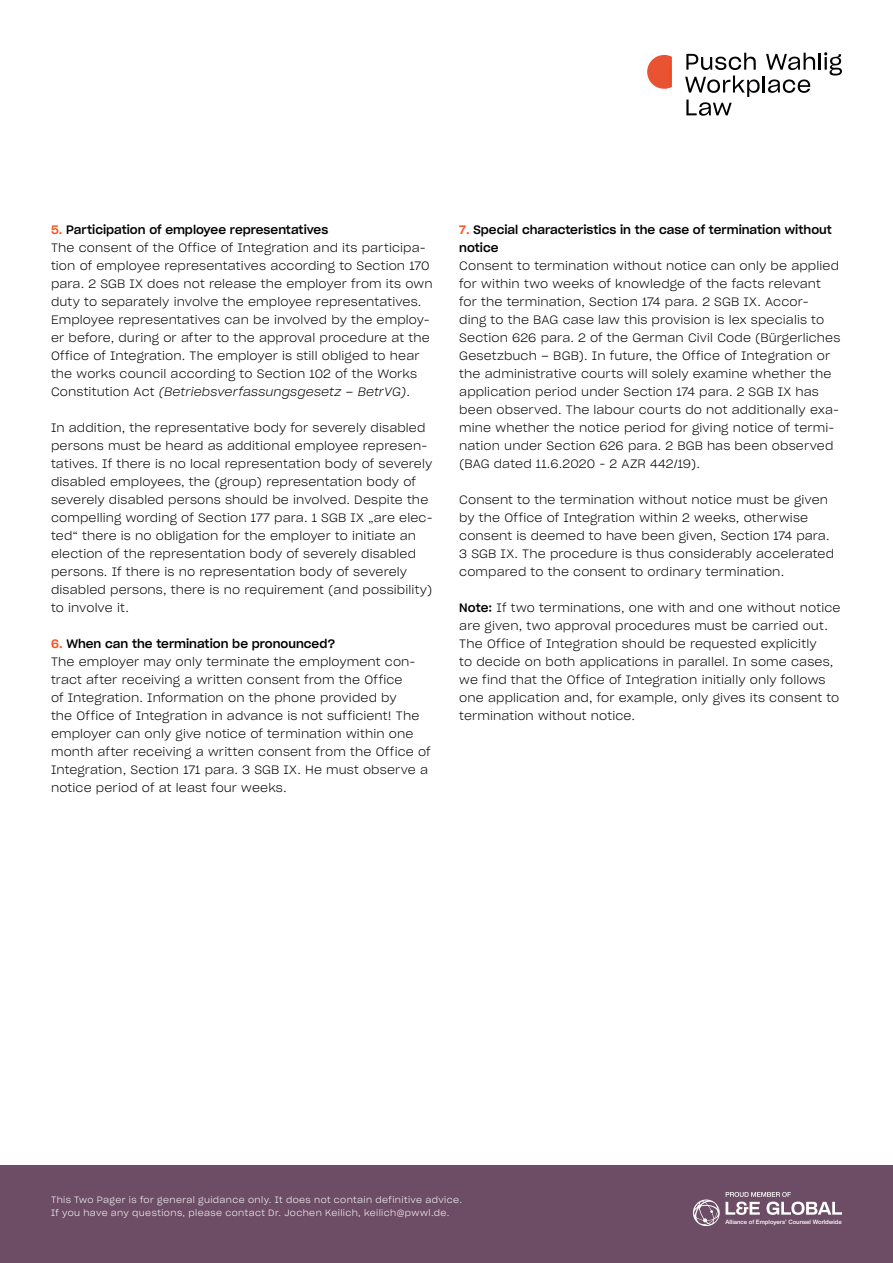
<style>
.page{position:relative;width:893px;height:1263px;background:#fff}
.page>*{position:absolute;margin:0;border:0;box-sizing:border-box;transform-origin:0 0}
.Absatzformat_4{font:12px/18px "Sharp Grotesk Light 20";letter-spacing:.01em;color:#000}
.t1{font:12px/18px "Sharp Grotesk Medium 20";color:#000}
.Absatzformat_8{font:9px "Sharp Grotesk Light 20";letter-spacing:.04em;color:#fff}
.t2{font:500 6px "Helvetica Neue";color:#fff}
.s1{color:#ff501e}
.s2{font-family:"Sharp Grotesk Light Italic 20"}
.s3{font-family:"Sharp Grotesk Medium 20"}
</style>
<div class="page">
<div style="left:0;top:1165px;width:893px;height:98px;background:#6d4d65"></div>
<svg style="left:685px;top:52px;width:157px;height:64px"></svg>
<svg style="left:647px;top:55px;width:18px;height:34px"></svg>
<img style="left:665px;top:55px;width:7px;height:34px">
<svg style="left:693px;top:1199px;width:27px;height:27px"></svg>
<svg style="left:726px;top:1192px;width:116px;height:23px"></svg>
<p class="t1" style="left:51px;top:220px;width:279px"><span class="s1">5.</span> Participation of employee representatives</p>
<p class="Absatzformat_4" style="left:51px;top:238px;width:383px">The consent of the Office of Integration and its participa&shy;tion of employee representatives according to Section 170 para. 2 SGB IX does not release the employer from its own duty to separately involve the employee representatives.<br>Employee representatives can be involved by the employ&shy;er before, during or after to the approval procedure at the Office of Integration. The employer is still obliged to hear the works council according to Section 102 of the Works Constitution Act <span class="s2">(Betriebsverfassungsgesetz – BetrVG)</span>.</p>
<p class="Absatzformat_4" style="left:51px;top:418px;width:383px">In addition, the representative body for severely disabled persons must be heard as additional employee represen&shy;tatives. If there is no local representation body of severely disabled employees, the (group) representation body of severely disabled persons should be involved. Despite the compelling wording of Section 177 para. 1 SGB IX „are elec&shy;ted“ there is no obligation for the employer to initiate an election of the representation body of severely disabled persons. If there is no representation body of severely disabled persons, there is no requirement (and possibility) to involve it.</p>
<p class="t1" style="left:51px;top:634px;width:286px"><span class="s1">6.</span> When can the termination be pronounced?</p>
<p class="Absatzformat_4" style="left:51px;top:652px;width:381px">The employer may only terminate the employment con&shy;tract after receiving a written consent from the Office<br>of Integration. Information on the phone provided by<br>the Office of Integration in advance is not sufficient! The employer can only give notice of termination within one month after receiving a written consent from the Office of Integration, Section 171 para. 3 SGB IX. He must observe a notice period of at least four weeks.</p>
<p class="t1" style="left:459px;top:220px;width:374px"><span class="s1">7.</span> Special characteristics in the case of termination without notice</p>
<p class="Absatzformat_4" style="left:459px;top:256px;width:383px">Consent to termination without notice can only be applied for within two weeks of knowledge of the facts relevant for the termination, Section 174 para. 2 SGB IX. Accor-<br>ding to the BAG case law this provision is lex specialis to Section 626 para. 2 of the German Civil Code (Bürgerliches Gesetzbuch – BGB). In future, the Office of Integration or the administrative courts will solely examine whether the application period under Section 174 para. 2 SGB IX has been observed. The labour courts do not additionally exa&shy;mine whether the notice period for giving notice of termi&shy;nation under Section 626 para. 2 BGB has been observed (BAG dated 11.6.2020 - 2 AZR 442/19).</p>
<p class="Absatzformat_4" style="left:459px;top:490px;width:376px">Consent to the termination without notice must be given by the Office of Integration within 2 weeks, otherwise consent is deemed to have been given, Section 174 para.<br>3 SGB IX. The procedure is thus considerably accelerated compared to the consent to ordinary termination.</p>
<p class="Absatzformat_4" style="left:459px;top:598px;width:383px"><span class="s3">Note:</span> If two terminations, one with and one without notice are given, two approval procedures must be carried out.<br>The Office of Integration should be requested explicitly<br>to decide on both applications in parallel. In some cases, we find that the Office of Integration initially only follows one application and, for example, only gives its consent to termination without notice.</p>
<p class="Absatzformat_8" style="left:51px;top:1193px;width:413px">This Two Pager is for general guidance only. It does not contain definitive advice.</p>
<p class="Absatzformat_8" style="left:51px;top:1206px;width:400px">If you have any questions, please contact Dr. Jochen Keilich, keilich@pwwl.de.</p>
<p class="t2" style="left:726px;top:1217px;width:118px">Alliance of Employers’ Counsel Worldwide</p>
</div>
